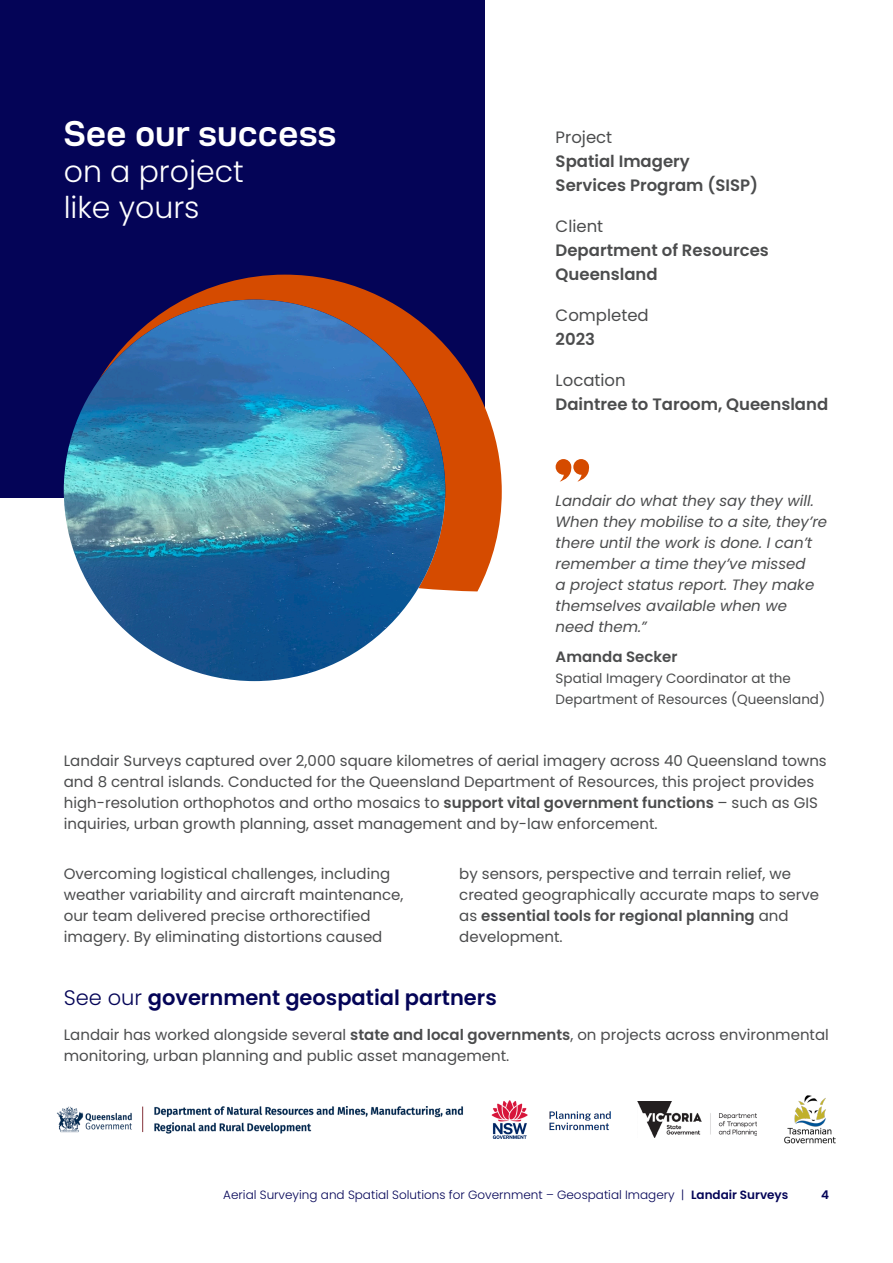
<style>
.page{position:relative;width:893px;height:1263px;background:#fff}
.page>*{position:absolute;margin:0;border:0;box-sizing:border-box;transform-origin:0 0}
.t1{font:36px "D DIN Exp Bold";color:#fff}
.t2{font:300 30px/36px "Poppins";color:#fff}
.t3{font:600 21px "Poppins";color:#040457}
.t4{font:600 16.5px/24px "Poppins";color:#4b4c4d}
.t5{font:16.5px/24px "Poppins";color:#4b4c4d}
.t6{font:15px/21px "Poppins";color:#4b4c4d}
.t7{font:italic 15px/21px "Poppins";color:#4b4c4d}
.t8{font:600 15px "Poppins";color:#4b4c4d}
.t9{font:13.5px/21px "Poppins";color:#4b4c4d}
.t10{font:300 12px "Poppins";color:#040457}
.t11{font:600 12px "Poppins";color:#040457}
.s1{font-weight:400}
.s2{font-weight:600}
.s3{font-weight:300}
</style>
<div class="page">
<div style="left:0;top:0;width:485px;height:497px;background:#040457"></div>
<svg style="left:98px;top:275px;width:404px;height:316px;fill:#d54b00"></svg>
<img style="left:64px;top:300px;width:381px;height:381px;border-radius:191px">
<svg style="left:556px;top:459px;width:33px;height:23px"></svg>
<img style="left:784px;top:1095px;width:52px;height:49px">
<img style="left:637px;top:1101px;width:120px;height:37px">
<img style="left:491px;top:1100px;width:119px;height:39px">
<img style="left:57px;top:1106px;width:406px;height:28px">
<p class="t1" style="left:64px;top:114px;width:274px">See our success</p>
<p class="t2" style="left:64px;top:154px;width:182px">on a project like yours</p>
<p class="t4" style="left:556px;top:126px;width:204px"><span class="s1">Project<br></span>Spatial Imagery<br>Services Program (SISP)</p>
<p class="t4" style="left:556px;top:215px;width:215px"><span class="s1">Client<br></span>Department of Resources<br>Queensland</p>
<p class="t5" style="left:556px;top:304px;width:95px">Completed<br><span class="s2">2023</span></p>
<p class="t4" style="left:556px;top:369px;width:274px"><span class="s1">Location<br></span>Daintree to Taroom, Queensland</p>
<p class="t7" style="left:556px;top:491px;width:273px">Landair do what they say they will.<br>When they mobilise to a site, they’re there until the work is done. I can’t remember a time they’ve missed<br>a project status report. They make themselves available when we need them.”</p>
<p class="t8" style="left:556px;top:648px;width:123px">Amanda Secker</p>
<p class="t9" style="left:556px;top:668px;width:271px">Spatial Imagery Coordinator at the<br>Department of Resources (Queensland)</p>
<p class="t6" style="left:64px;top:750px;width:764px">Landair Surveys captured over 2,000 square kilometres of aerial imagery across 40 Queensland towns and 8 central islands. Conducted for the Queensland Department of Resources, this project provides high-resolution orthophotos and ortho mosaics to <span class="s2">support vital government functions</span> – such as GIS inquiries, urban growth planning, asset management and by-law enforcement.</p>
<p class="t6" style="left:64px;top:863px;width:341px">Overcoming logistical challenges, including weather variability and aircraft maintenance, our team delivered precise orthorectified imagery. By eliminating distortions caused</p>
<p class="t6" style="left:459px;top:863px;width:361px">by sensors, perspective and terrain relief, we created geographically accurate maps to serve as <span class="s2">essential tools for regional planning</span> and development.</p>
<p class="t3" style="left:64px;top:986px;width:434px"><span class="s3">See our</span> government geospatial partners</p>
<p class="t6" style="left:64px;top:1024px;width:767px">Landair has worked alongside several <span class="s2">state and local governments</span>, on projects across environmental monitoring, urban planning and public asset management.</p>
<p class="t10" style="left:223px;top:1188px;width:567px">Aerial Surveying and Spatial Solutions for Government – Geospatial Imagery | <span class="s2">Landair Surveys</span></p>
<p class="t11" style="left:821px;top:1188px;width:9px">4</p>
</div>
